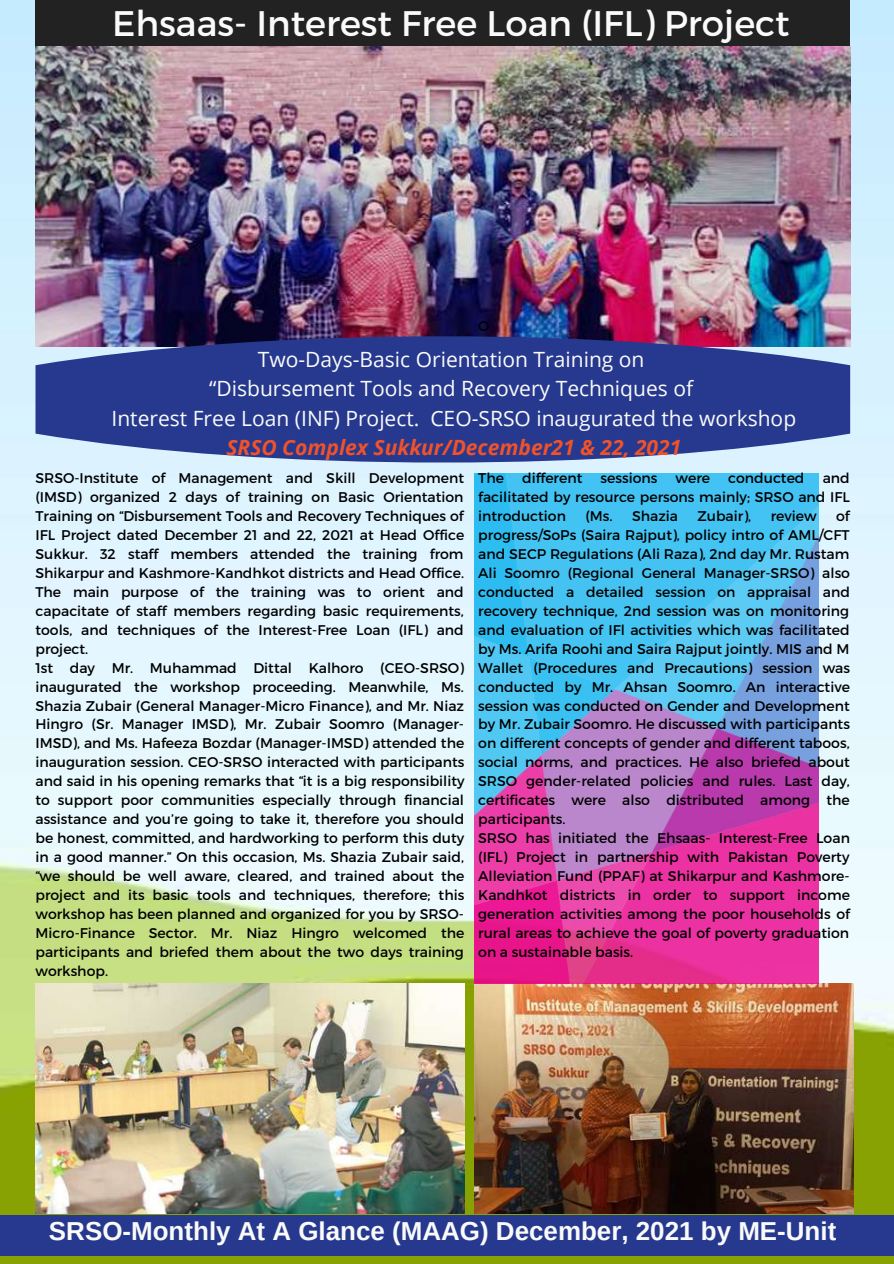
<style>
.page{position:relative;width:894px;height:1264px;background:#fff}
.page>*{position:absolute;margin:0;border:0;box-sizing:border-box;transform-origin:0 0}
.t1{font:35.55px "Montserrat";color:#fafafa}
.t2{font:700 25.95px "Arimo";color:#fafafa}
.t3{font:21px/29.2px "Open Sans";color:#fafafa;text-align:center}
.t4{font:italic 700 21px "Open Sans";color:#f0522a}
.t5{font:14.1px/18.9px "Montserrat";color:#000}
</style>
<div class="page">
<img style="left:0;top:0;width:893px;height:1263px">
<div style="left:35px;top:0;width:814px;height:47px;background:#222"></div>
<div style="left:0;top:1215px;width:893px;height:40px;background:#26398e"></div>
<img style="left:35px;top:47px;width:814px;height:279px">
<svg style="left:35px;top:326px;width:814px;height:146px;background:#46549a"></svg>
<img style="left:35px;top:983px;width:429px;height:230px">
<img style="left:474px;top:983px;width:379px;height:230px">
<img style="left:474px;top:473px;width:344px;height:510px">
<h1 class="t1" style="left:112px;top:0;width:679px">Ehsaas- Interest Free Loan (IFL) Project</h1>
<p class="t5" style="left:478px;top:316px;width:13px">O</p>
<h3 class="t3" style="left:111px;top:344px;width:686px">Two-Days-Basic Orientation Training on<br>“Disbursement Tools and Recovery Techniques of<br>Interest Free Loan (INF) Project. CEO-SRSO inaugurated the workshop</h3>
<h3 class="t4" style="left:226px;top:432px;width:456px">SRSO Complex Sukkur/December21 &amp; 22, 2021</h3>
<p class="t5" style="left:35px;top:468px;width:430px">SRSO-Institute of Management and Skill Development (IMSD) organized 2 days of training on Basic Orientation Training on “Disbursement Tools and Recovery Techniques of IFL Project dated December 21 and 22, 2021 at Head Office Sukkur. 32 staff members attended the training from Shikarpur and Kashmore-Kandhkot districts and Head Office.<br>The main purpose of the training was to orient and capacitate of staff members regarding basic requirements, tools, and techniques of the Interest-Free Loan (IFL) and project.<br>1st day Mr. Muhammad Dittal Kalhoro (CEO-SRSO) inaugurated the workshop proceeding. Meanwhile, Ms.<br>Shazia Zubair (General Manager-Micro Finance), and Mr. Niaz Hingro (Sr. Manager IMSD), Mr. Zubair Soomro (Manager-IMSD), and Ms. Hafeeza Bozdar (Manager-IMSD) attended the inauguration session. CEO-SRSO interacted with participants and said in his opening remarks that “it is a big responsibility to support poor communities especially through financial assistance and you’re going to take it, therefore you should be honest, committed, and hardworking to perform this duty in a good manner.” On this occasion, Ms. Shazia Zubair said, “we should be well aware, cleared, and trained about the project and its basic tools and techniques, therefore; this workshop has been planned and organized for you by SRSO-Micro-Finance Sector. Mr. Niaz Hingro welcomed the participants and briefed them about the two days training workshop.</p>
<p class="t5" style="left:478px;top:468px;width:27px">The</p>
<p class="t5" style="left:522px;top:468px;width:62px">different</p>
<p class="t5" style="left:600px;top:468px;width:58px">sessions</p>
<p class="t5" style="left:675px;top:468px;width:36px">were</p>
<p class="t5" style="left:728px;top:468px;width:78px">conducted</p>
<p class="t5" style="left:478px;top:468px;width:373px;text-align:justify;text-indent:344px">and facilitated by resource persons mainly; SRSO and IFL introduction</p>
<p class="t5" style="left:585px;top:505px;width:94px">(Ms. Shazia</p>
<p class="t5" style="left:697px;top:505px;width:55px">Zubair),</p>
<p class="t5" style="left:770px;top:505px;width:47px">review</p>
<p class="t5" style="left:478px;top:505px;width:373px;text-indent:358px">of progress/SoPs (Saira Rajput), policy intro of AML/CFT and SECP Regulations (Ali Raza), 2nd day Mr. Rustam Ali Soomro (Regional General Manager-SRSO) also conducted a detailed session on appraisal and recovery technique, 2nd session was on monitoring and evaluation of IFl activities which was facilitated by Ms. Arifa Roohi and Saira Rajput jointly. MIS and M Wallet (Procedures and Precautions) session was conducted by Mr. Ahsan Soomro. An interactive session was conducted on Gender and Development by Mr. Zubair Soomro. He discussed with participants on different concepts of gender and different taboos, social norms, and practices. He also briefed about SRSO gender-related policies and rules. Last day, certificates were also distributed among the participants.<br>SRSO has initiated the Ehsaas- Interest-Free Loan (IFL) Project in partnership with Pakistan Poverty Alleviation Fund (PPAF) at Shikarpur and Kashmore-Kandhkot districts in order to support income generation activities among the poor households of rural areas to achieve the goal of poverty graduation on a sustainable basis.</p>
<h2 class="t2" style="left:49px;top:1215px;width:788px">SRSO-Monthly At A Glance (MAAG) December, 2021 by ME-Unit</h2>
</div>
